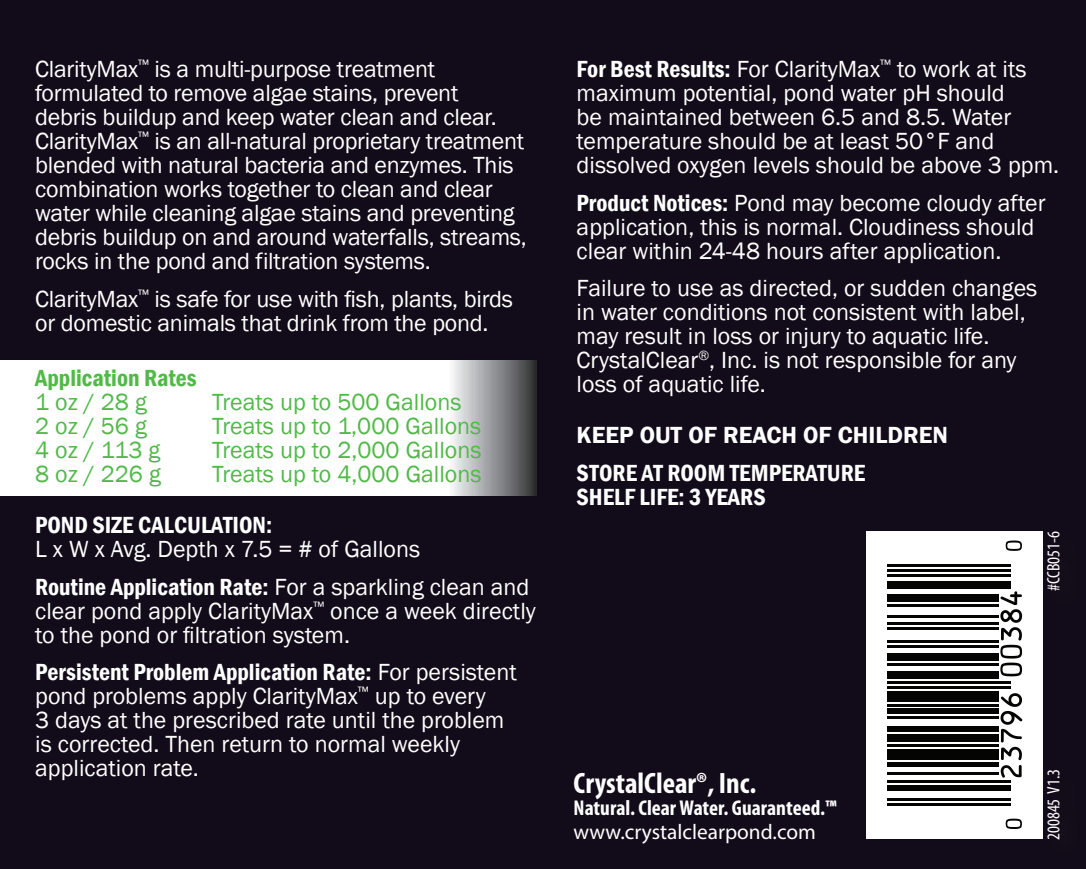
<style>
.page{position:relative;width:1086px;height:869px;background:#fff}
.page>*{position:absolute;margin:0;border:0;box-sizing:border-box;transform-origin:0 0}
.t1{font:700 condensed 29.4px "Myriad Pro";color:#fff}
.t2{font:24px/24px "Franklin Gothic";color:#fff}
.t3{font:24px "Franklin Gothic";color:#51b948}
.t4{font:600 condensed 24px/24px "Franklin Gothic";color:#fff}
.t5{font:600 24px "Franklin Gothic";color:#fff}
.t6{font:600 condensed 24px "Franklin Gothic";color:#51b948}
.t7{font:700 condensed 21.6px "Myriad Pro";color:#fff}
.t8{font:21.3px "Myriad Pro";color:#fff}
.t9{font:condensed 18px "Myriad Pro";color:#fff}
.s1{font-weight:600;font-stretch:condensed}
</style>
<div class="page">
<div style="left:0;top:0;width:1085px;height:869px;background:#120b19"></div>
<svg style="left:0;top:360px;width:536px;height:135px;background:#eee"></svg>
<div style="left:866px;top:531px;width:176px;height:307px;background:#fff"></div>
<hr style="left:886px;top:803px;width:124px;height:2px;background:#040503">
<hr style="left:886px;top:798px;width:124px;height:2px;background:#040503">
<div style="left:886px;top:785px;width:124px;height:5px;background:#040503"></div>
<hr style="left:886px;top:780px;width:124px;height:2px;background:#040503">
<hr style="left:886px;top:772px;width:111px;height:3px;background:#040503">
<div style="left:886px;top:762px;width:111px;height:5px;background:#040503"></div>
<div style="left:886px;top:749px;width:111px;height:11px;background:#040503"></div>
<hr style="left:886px;top:744px;width:111px;height:3px;background:#040503">
<div style="left:886px;top:734px;width:111px;height:8px;background:#040503"></div>
<div style="left:886px;top:726px;width:111px;height:6px;background:#040503"></div>
<hr style="left:886px;top:716px;width:111px;height:3px;background:#040503">
<div style="left:886px;top:709px;width:111px;height:5px;background:#040503"></div>
<hr style="left:886px;top:704px;width:111px;height:2px;background:#040503">
<div style="left:886px;top:691px;width:111px;height:10px;background:#040503"></div>
<hr style="left:886px;top:686px;width:124px;height:2px;background:#040503">
<hr style="left:886px;top:681px;width:124px;height:2px;background:#040503">
<div style="left:886px;top:671px;width:111px;height:7px;background:#040503"></div>
<hr style="left:886px;top:663px;width:111px;height:2px;background:#040503">
<div style="left:886px;top:653px;width:111px;height:7px;background:#040503"></div>
<hr style="left:886px;top:645px;width:111px;height:3px;background:#040503">
<hr style="left:886px;top:640px;width:111px;height:3px;background:#040503">
<hr style="left:886px;top:627px;width:111px;height:3px;background:#040503">
<hr style="left:886px;top:622px;width:111px;height:3px;background:#040503">
<hr style="left:886px;top:615px;width:111px;height:2px;background:#040503">
<hr style="left:886px;top:604px;width:111px;height:3px;background:#040503">
<div style="left:886px;top:594px;width:111px;height:8px;background:#040503"></div>
<div style="left:886px;top:581px;width:124px;height:8px;background:#040503"></div>
<hr style="left:886px;top:574px;width:124px;height:2px;background:#040503">
<hr style="left:886px;top:569px;width:124px;height:2px;background:#040503">
<hr style="left:886px;top:564px;width:124px;height:2px;background:#040503">
<svg style="left:1005px;top:818px;width:16px;height:11px"></svg>
<svg style="left:1000px;top:693px;width:22px;height:84px"></svg>
<svg style="left:1000px;top:591px;width:21px;height:85px"></svg>
<svg style="left:1005px;top:540px;width:16px;height:11px"></svg>
<p class="t2" style="left:35px;top:57px;width:493px">ClarityMax<sup>™</sup> is a multi-purpose treatment formulated to remove algae stains, prevent<br>debris buildup and keep water clean and clear.<br>ClarityMax<sup>™</sup> is an all-natural proprietary treatment blended with natural bacteria and enzymes. This combination works together to clean and clear water while cleaning algae stains and preventing debris buildup on and around waterfalls, streams, rocks in the pond and filtration systems.</p>
<p class="t2" style="left:35px;top:287px;width:479px">ClarityMax<sup>™</sup> is safe for use with fish, plants, birds or domestic animals that drink from the pond.</p>
<p class="t6" style="left:35px;top:362px;width:163px">Application Rates</p>
<p class="t3" style="left:35px;top:387px;width:113px">1 oz / 28 g</p>
<p class="t3" style="left:212px;top:387px;width:251px">Treats up to 500 Gallons</p>
<p class="t3" style="left:35px;top:411px;width:113px">2 oz / 56 g</p>
<p class="t3" style="left:212px;top:411px;width:270px">Treats up to 1,000 Gallons</p>
<p class="t3" style="left:35px;top:435px;width:126px">4 oz / 113 g</p>
<p class="t3" style="left:212px;top:435px;width:271px">Treats up to 2,000 Gallons</p>
<p class="t3" style="left:35px;top:459px;width:127px">8 oz / 226 g</p>
<p class="t3" style="left:212px;top:459px;width:271px">Treats up to 4,000 Gallons</p>
<p class="t4" style="left:35px;top:513px;width:238px">POND SIZE CALCULATION:</p>
<p class="t2" style="left:35px;top:531px;width:495px;line-height:37.5px">L x W x Avg. Depth x 7.5 = # of Gallons<br><span class="s1">Routine Application Rate:</span> For a sparkling clean and</p>
<p class="t2" style="left:35px;top:599px;width:502px">clear pond apply ClarityMax<sup>™</sup> once a week directly to the pond or filtration system.</p>
<p class="t2" style="left:35px;top:660px;width:483px"><span class="s1">Persistent Problem Application Rate:</span> For persistent pond problems apply ClarityMax<sup>™</sup> up to every<br>3 days at the prescribed rate until the problem is corrected. Then return to normal weekly application rate.</p>
<p class="t2" style="left:576px;top:57px;width:484px"><span class="s1">For Best Results:</span> For ClarityMax<sup>™</sup> to work at its maximum potential, pond water pH should<br>be maintained between 6.5 and 8.5. Water temperature should be at least 50°F and dissolved oxygen levels should be above 3 ppm.</p>
<p class="t2" style="left:576px;top:191px;width:470px"><span class="s1">Product Notices:</span> Pond may become cloudy after application, this is normal. Cloudiness should clear within 24-48 hours after application.</p>
<p class="t2" style="left:576px;top:276px;width:462px">Failure to use as directed, or sudden changes in water conditions not consistent with label, may result in loss or injury to aquatic life.<br>CrystalClear<sup>®</sup>, Inc. is not responsible for any loss of aquatic life.</p>
<p class="t5" style="left:576px;top:420px;width:373px">KEEP OUT OF REACH OF CHILDREN</p>
<p class="t4" style="left:576px;top:460px;width:290px">STORE AT ROOM TEMPERATURE<br>SHELF LIFE: 3 YEARS</p>
<p class="t1" style="left:573px;top:765px;width:184px">CrystalClear®, Inc.</p>
<p class="t7" style="left:573px;top:794px;width:264px">Natural. Clear Water. Guaranteed.™</p>
<p class="t8" style="left:573px;top:818px;width:244px">www.crystalclearpond.com</p>
<p class="t9" style="left:1042px;top:591px;width:62px;rotate:-90deg">#CCB051-6</p>
<p class="t9" style="left:1042px;top:840px;width:73px;rotate:-90deg">200845 V1.3</p>
</div>
